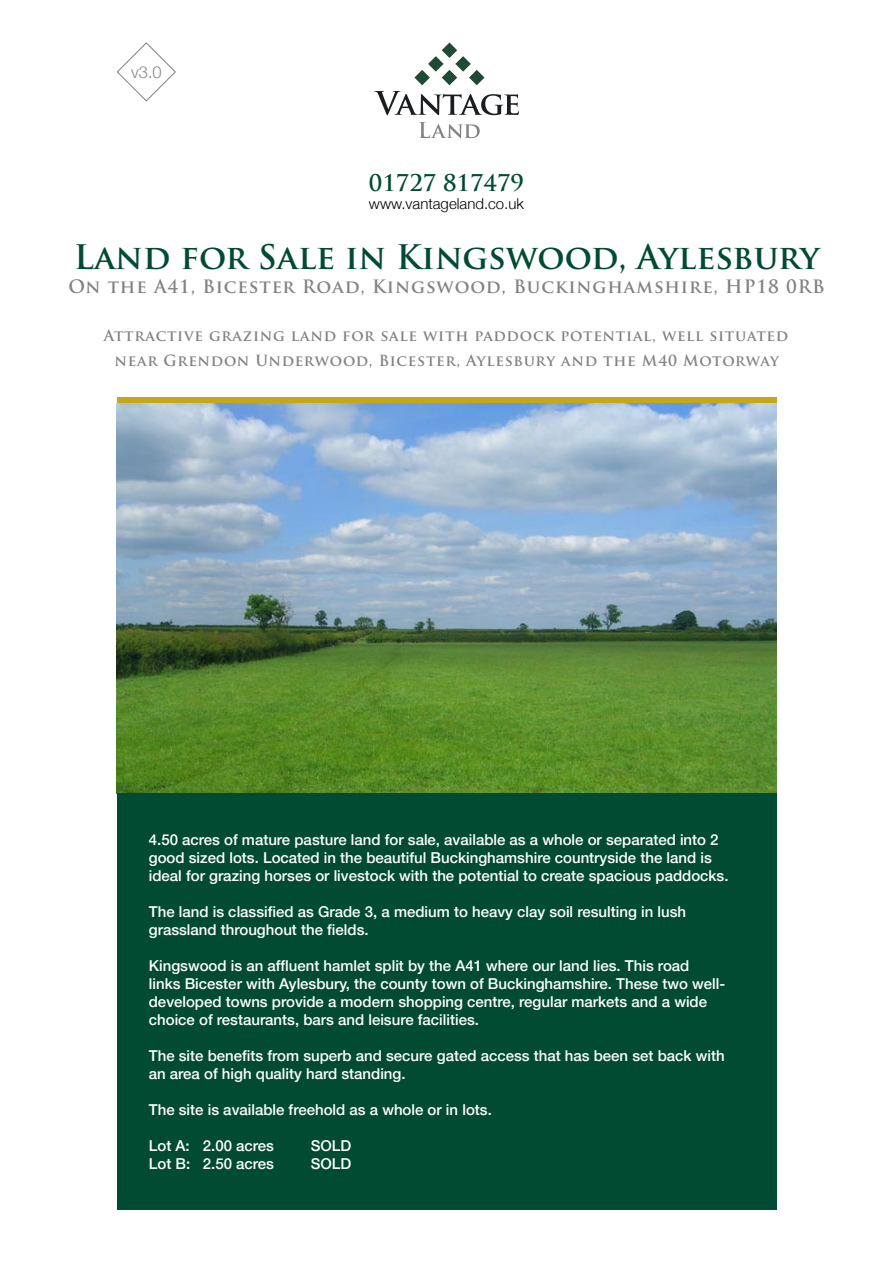
<style>
.page{position:relative;width:893px;height:1263px;background:#fff}
.page>*{position:absolute;margin:0;border:0;box-sizing:border-box;transform-origin:0 0}
.t1{font:700 33px "Trajan Pro";color:#004b31}
.t2{font:700 22.5px "Trajan Pro";color:#004b31}
.t3{font:700 18px "Trajan Pro";letter-spacing:.05em;color:#818382}
.t4{font:300 16.5px "Helvetica Neue";color:#818382}
.t5{font:500 15px/18px "Helvetica Neue LT";color:#fff}
.t6{font:700 15px/24px "Trajan Pro";letter-spacing:.05em;color:#818382;text-align:center}
.t7{font:300 15px "Helvetica Neue";color:#000}
</style>
<div class="page">
<svg style="left:117px;top:398px;width:659px;height:6px;background:#baa73a"></svg>
<img style="left:117px;top:404px;width:659px;height:389px">
<div style="left:117px;top:793px;width:659px;height:417px;background:#004b31"></div>
<svg style="left:117px;top:42px;width:59px;height:59px"></svg>
<svg style="left:414px;top:43px;width:70px;height:42px"></svg>
<svg style="left:374px;top:91px;width:145px;height:24px"></svg>
<svg style="left:419px;top:122px;width:61px;height:16px"></svg>
<p class="t4" style="left:131px;top:62px;width:32px">v3.0</p>
<h2 class="t2" style="left:369px;top:169px;width:157px">01727 817479</h2>
<p class="t7" style="left:369px;top:194px;width:157px">www.vantageland.co.uk</p>
<h1 class="t1" style="left:74px;top:237px;width:747px">Land for Sale in Kingswood, Aylesbury</h1>
<p class="t3" style="left:68px;top:276px;width:758px">On the A41, Bicester Road, Kingswood, Buckinghamshire, HP18 0RB</p>
<p class="t6" style="left:104px;top:324px;width:686px">Attractive grazing land for sale with paddock potential, well situated near Grendon Underwood, Bicester, Aylesbury and the M40 Motorway</p>
<p class="t5" style="left:149px;top:830px;width:581px">4.50 acres of mature pasture land for sale, available as a whole or separated into 2 good sized lots. Located in the beautiful Buckinghamshire countryside the land is ideal for grazing horses or livestock with the potential to create spacious paddocks.</p>
<p class="t5" style="left:149px;top:902px;width:539px">The land is classified as Grade 3, a medium to heavy clay soil resulting in lush grassland throughout the fields.</p>
<p class="t5" style="left:149px;top:956px;width:578px">Kingswood is an affluent hamlet split by the A41 where our land lies. This road<br>links Bicester with Aylesbury, the county town of Buckinghamshire. These two well&shy;developed towns provide a modern shopping centre, regular markets and a wide choice of restaurants, bars and leisure facilities.</p>
<p class="t5" style="left:149px;top:1046px;width:577px">The site benefits from superb and secure gated access that has been set back with an area of high quality hard standing.</p>
<p class="t5" style="left:149px;top:1100px;width:344px">The site is available freehold as a whole or in lots.</p>
<p class="t5" style="left:149px;top:1136px;width:127px">Lot A: 2.00 acres</p>
<p class="t5" style="left:311px;top:1136px;width:42px">SOLD</p>
<p class="t5" style="left:149px;top:1154px;width:127px">Lot B: 2.50 acres</p>
<p class="t5" style="left:311px;top:1154px;width:42px">SOLD</p>
</div>
